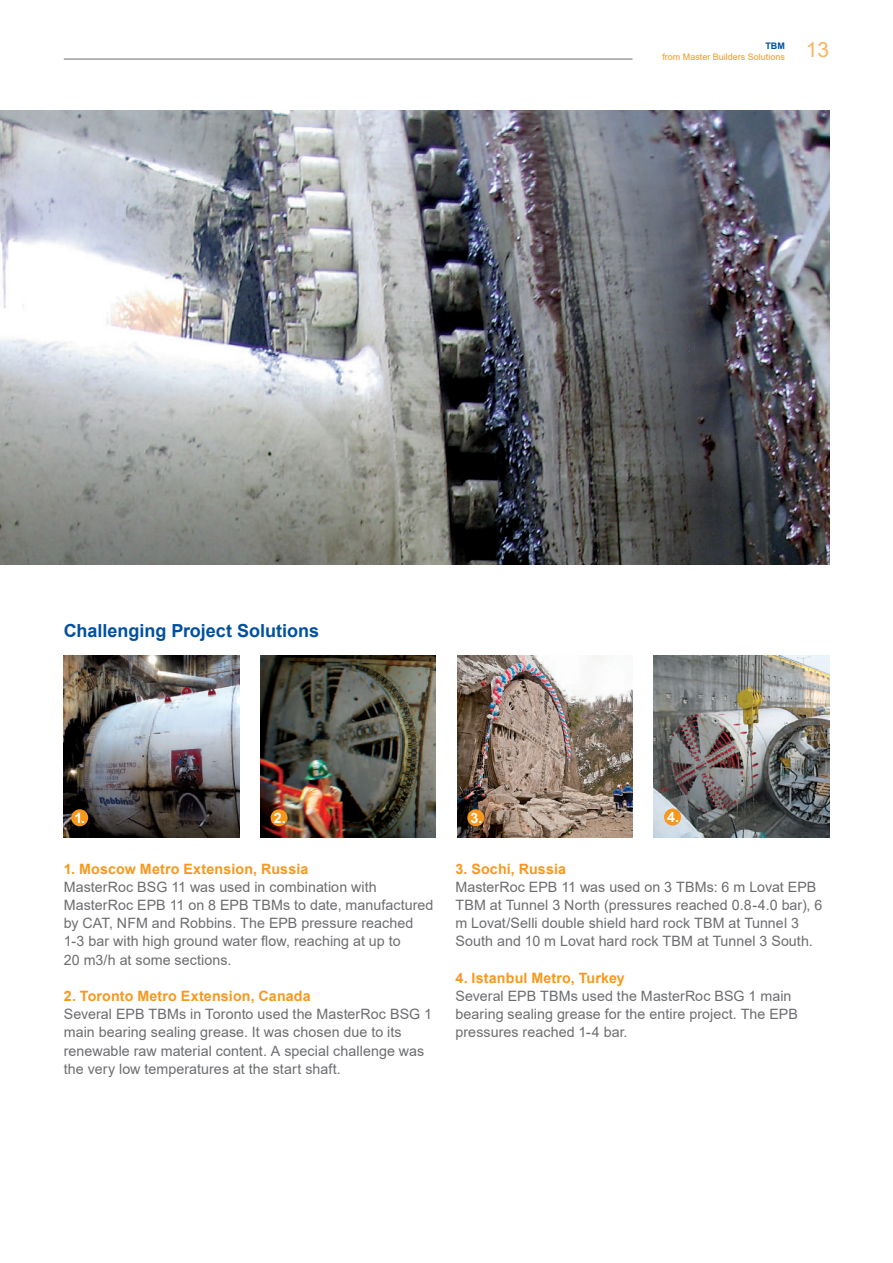
<style>
.page{position:relative;width:893px;height:1263px;background:#fff}
.page>*{position:absolute;margin:0;border:0;box-sizing:border-box;transform-origin:0 0}
.t1{font:21px "Arial";color:#fbb45f}
.t2{font:700 18px "Arial";color:#01509f}
.t3{font:14.25px/18.1px "Arial";letter-spacing:.005em;color:#6c6d70}
.t4{font:700 14.25px "Arial";letter-spacing:.01em;color:#f7981d}
.t5{font:700 14.25px "Arial";color:#fff}
.t6{font:9px "Arial";color:#f7981d}
.t7{font:700 9px "Arial";color:#01509f}
</style>
<div class="page">
<img style="left:64px;top:655px;width:175px;height:182px">
<img style="left:260px;top:655px;width:176px;height:182px">
<img style="left:654px;top:655px;width:175px;height:182px">
<img style="left:457px;top:655px;width:175px;height:182px">
<img style="left:0;top:111px;width:829px;height:453px">
<hr style="left:64px;top:59px;width:568px;height:1px;background:#6c6d70">
<div style="left:71px;top:809px;width:17px;height:17px;background:#f7981d;border-radius:50%"></div>
<div style="left:271px;top:809px;width:17px;height:17px;background:#f7981d;border-radius:50%"></div>
<div style="left:467px;top:809px;width:17px;height:17px;background:#f7981d;border-radius:50%"></div>
<div style="left:664px;top:808px;width:17px;height:17px;background:#f7981d;border-radius:50%"></div>
<p class="t7" style="left:765px;top:39px;width:21px">TBM</p>
<p class="t6" style="left:662px;top:50px;width:124px">from Master Builders Solutions</p>
<h1 class="t1" style="left:806px;top:36px;width:25px">13</h1>
<p class="t2" style="left:64px;top:618px;width:257px">Challenging Project Solutions</p>
<p class="t5" style="left:75px;top:808px;width:12px">1.</p>
<p class="t5" style="left:274px;top:808px;width:13px">2.</p>
<p class="t5" style="left:470px;top:808px;width:13px">3.</p>
<p class="t5" style="left:667px;top:807px;width:13px">4.</p>
<p class="t4" style="left:64px;top:859px;width:246px">1. Moscow Metro Extension, Russia</p>
<p class="t3" style="left:64px;top:878px;width:371px">MasterRoc BSG 11 was used in combination with MasterRoc EPB 11 on 8 EPB TBMs to date, manufactured by CAT, NFM and Robbins. The EPB pressure reached 1-3 bar with high ground water flow, reaching at up to<br>20 m3/h at some sections.</p>
<p class="t4" style="left:64px;top:986px;width:248px">2. Toronto Metro Extension, Canada</p>
<p class="t3" style="left:64px;top:1005px;width:370px">Several EPB TBMs in Toronto used the MasterRoc BSG 1 main bearing sealing grease. It was chosen due to its renewable raw material content. A special challenge was the very low temperatures at the start shaft.</p>
<p class="t4" style="left:455px;top:859px;width:112px">3. Sochi, Russia</p>
<p class="t3" style="left:455px;top:878px;width:368px">MasterRoc EPB 11 was used on 3 TBMs: 6 m Lovat EPB TBM at Tunnel 3 North (pressures reached 0.8-4.0 bar), 6 m Lovat/Selli double shield hard rock TBM at Tunnel 3<br>South and 10 m Lovat hard rock TBM at Tunnel 3 South.</p>
<p class="t4" style="left:455px;top:968px;width:171px">4. Istanbul Metro, Turkey</p>
<p class="t3" style="left:455px;top:987px;width:344px">Several EPB TBMs used the MasterRoc BSG 1 main bearing sealing grease for the entire project. The EPB pressures reached 1-4 bar.</p>
</div>
